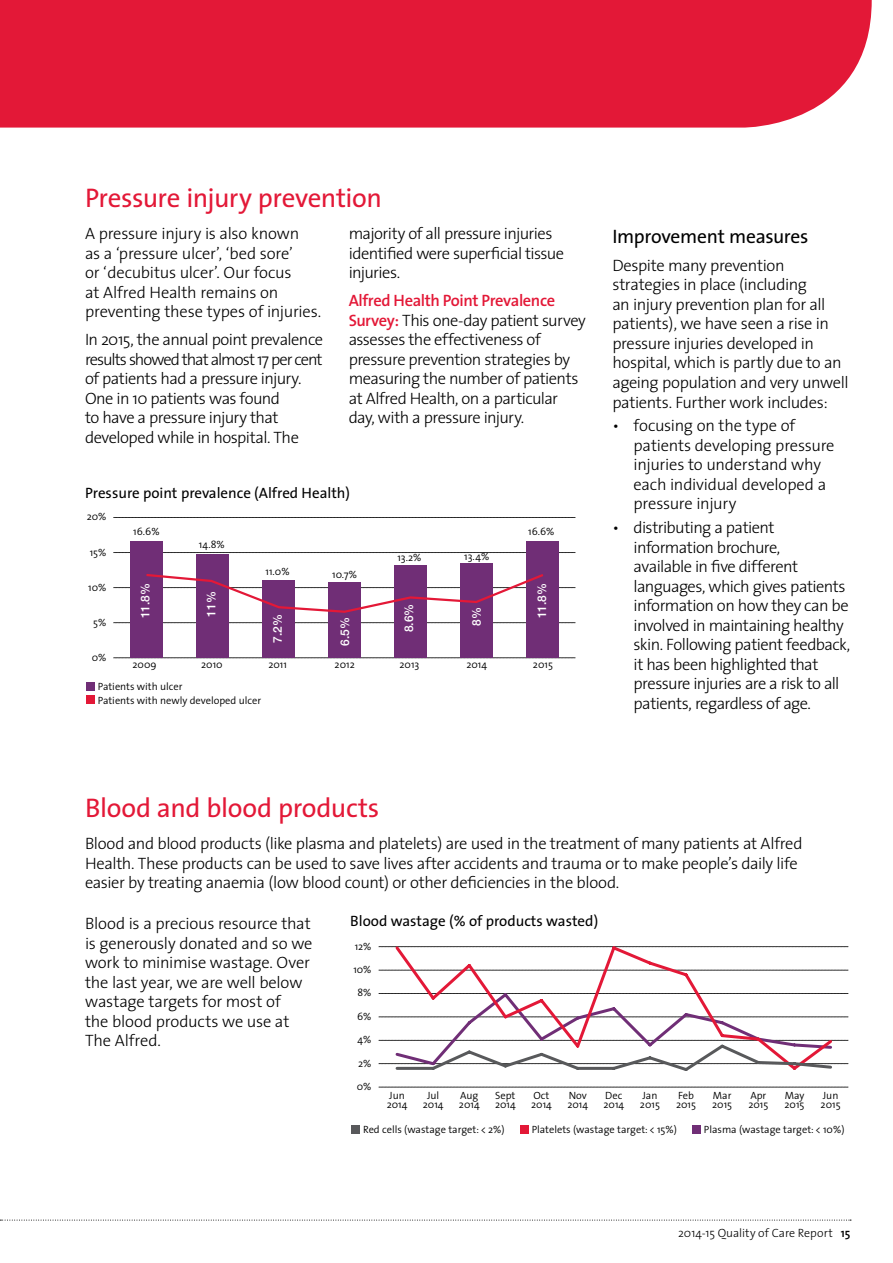
<style>
.page{position:relative;width:893px;height:1263px;background:#fff}
.page>*{position:absolute;margin:0;border:0;box-sizing:border-box;transform-origin:0 0}
.t1{font:27px "The Sans";letter-spacing:-.015em;color:#e31837}
.t2{font:19.5px "The Sans";letter-spacing:-.015em;color:#000}
.t3{font:300 16.5px/19.5px "The Sans";letter-spacing:-.025em;color:#000}
.t4{font:15px "The Sans";color:#000}
.t5{font:300 12px "The Sans";letter-spacing:.005em;color:#000}
.t6{font:500 12px "Helvetica Neue";color:#fff}
.t7{font:300 10.5px/9px "The Sans";color:#000}
.s1{font-weight:600;color:#e31837}
.s2{font-weight:600}
</style>
<div class="page">
<div style="left:0;top:0;width:872px;height:128px;background:#e31837"></div>
<svg style="left:0;top:1220px;width:851px;height:1px"></svg>
<svg style="left:379px;top:1087px;width:470px;height:1px"></svg>
<svg style="left:379px;top:970px;width:470px;height:1px"></svg>
<svg style="left:379px;top:946px;width:470px;height:1px"></svg>
<svg style="left:393px;top:946px;width:442px;height:44px"></svg>
<svg style="left:379px;top:990px;width:470px;height:81px"></svg>
<div style="left:352px;top:1125px;width:8px;height:8px;background:#58595b"></div>
<div style="left:520px;top:1125px;width:8px;height:8px;background:#e31837"></div>
<div style="left:692px;top:1125px;width:8px;height:8px;background:#702e76"></div>
<svg style="left:114px;top:658px;width:461px;height:1px"></svg>
<svg style="left:114px;top:622px;width:461px;height:1px"></svg>
<svg style="left:114px;top:552px;width:461px;height:1px"></svg>
<svg style="left:114px;top:517px;width:461px;height:1px"></svg>
<div style="left:131px;top:541px;width:32px;height:117px;background:#702e76"></div>
<div style="left:196px;top:554px;width:33px;height:104px;background:#702e76"></div>
<div style="left:262px;top:581px;width:33px;height:77px;background:#702e76"></div>
<div style="left:328px;top:583px;width:33px;height:75px;background:#702e76"></div>
<div style="left:394px;top:565px;width:33px;height:93px;background:#702e76"></div>
<div style="left:460px;top:564px;width:33px;height:94px;background:#702e76"></div>
<div style="left:526px;top:541px;width:33px;height:117px;background:#702e76"></div>
<div style="left:87px;top:682px;width:8px;height:8px;background:#702e76"></div>
<div style="left:87px;top:695px;width:8px;height:8px;background:#e31837"></div>
<svg style="left:114px;top:572px;width:461px;height:42px"></svg>
<h1 class="t1" style="left:85px;top:175px;width:298px">Pressure injury prevention</h1>
<p class="t3" style="left:85px;top:223px;width:238px">A pressure injury is also known<br>as a ‘pressure ulcer’, ‘bed sore’<br>or ‘decubitus ulcer’. Our focus<br>at Alfred Health remains on preventing these types of injuries.</p>
<p class="t3" style="left:85px;top:329px;width:240px">In 2015, the annual point prevalence results showed that almost 17 per cent of patients had a pressure injury.<br>One in 10 patients was found<br>to have a pressure injury that developed while in hospital. The</p>
<p class="t3" style="left:349px;top:223px;width:217px">majority of all pressure injuries identified were superficial tissue injuries.</p>
<p class="t3" style="left:349px;top:290px;width:239px"><span class="s1">Alfred Health Point Prevalence<br>Survey:</span> This one-day patient survey assesses the effectiveness of pressure prevention strategies by measuring the number of patients at Alfred Health, on a particular day, with a pressure injury.</p>
<p class="t4" style="left:85px;top:481px;width:267px">Pressure point prevalence (Alfred Health)</p>
<p class="t7" style="left:87px;top:512px;width:21px">20%</p>
<p class="t7" style="left:133px;top:527px;width:28px">16.6%</p>
<p class="t7" style="left:528px;top:527px;width:28px">16.6%</p>
<p class="t7" style="left:90px;top:547px;width:18px">15%</p>
<p class="t7" style="left:199px;top:540px;width:27px">14.8%</p>
<p class="t7" style="left:397px;top:553px;width:26px">13.2%</p>
<p class="t7" style="left:464px;top:551px;width:27px">13.4%</p>
<p class="t7" style="left:266px;top:567px;width:26px">11.0%</p>
<p class="t7" style="left:332px;top:570px;width:27px">10.7%</p>
<p class="t7" style="left:88px;top:582px;width:20px">10%</p>
<p class="t7" style="left:93px;top:617px;width:15px">5%</p>
<p class="t6" style="left:138px;top:618px;width:37px;rotate:-90deg">11.8%</p>
<p class="t6" style="left:204px;top:617px;width:27px;rotate:-90deg">11%</p>
<p class="t6" style="left:270px;top:642px;width:30px;rotate:-90deg">7.2%</p>
<p class="t6" style="left:338px;top:645px;width:30px;rotate:-90deg">6.5%</p>
<p class="t6" style="left:402px;top:632px;width:30px;rotate:-90deg">8.6%</p>
<p class="t6" style="left:469px;top:626px;width:20px;rotate:-90deg">8%</p>
<p class="t6" style="left:535px;top:618px;width:37px;rotate:-90deg">11.8%</p>
<p class="t7" style="left:92px;top:652px;width:16px">0%</p>
<p class="t7" style="left:133px;top:659px;width:26px">2009</p>
<p class="t7" style="left:201px;top:659px;width:23px">2010</p>
<p class="t7" style="left:268px;top:659px;width:20px">2011</p>
<p class="t7" style="left:335px;top:659px;width:22px">2012</p>
<p class="t7" style="left:399px;top:659px;width:21px">2013</p>
<p class="t7" style="left:466px;top:659px;width:22px">2014</p>
<p class="t7" style="left:533px;top:659px;width:21px">2015</p>
<p class="t7" style="left:98px;top:682px;width:86px">Patients with ulcer</p>
<p class="t7" style="left:98px;top:695px;width:165px">Patients with newly developed ulcer</p>
<p class="t2" style="left:612px;top:220px;width:198px">Improvement measures</p>
<p class="t3" style="left:612px;top:255px;width:238px">Despite many prevention strategies in place (including<br>an injury prevention plan for all patients), we have seen a rise in pressure injuries developed in hospital, which is partly due to an ageing population and very unwell patients. Further work includes:</p>
<p class="t3" style="left:634px;top:415px;width:203px;text-indent:-21px">• focusing on the type of patients developing pressure injuries to understand why each individual developed a pressure injury</p>
<p class="t3" style="left:634px;top:517px;width:218px;text-indent:-21px">• distributing a patient information brochure,<br>available in five different languages, which gives patients information on how they can be involved in maintaining healthy skin. Following patient feedback, it has been highlighted that pressure injuries are a risk to all patients, regardless of age.</p>
<h1 class="t1" style="left:85px;top:785px;width:296px">Blood and blood products</h1>
<p class="t3" style="left:85px;top:833px;width:719px">Blood and blood products (like plasma and platelets) are used in the treatment of many patients at Alfred<br>Health. These products can be used to save lives after accidents and trauma or to make people’s daily life easier by treating anaemia (low blood count) or other deficiencies in the blood.</p>
<p class="t3" style="left:85px;top:913px;width:229px">Blood is a precious resource that is generously donated and so we work to minimise wastage. Over the last year, we are well below wastage targets for most of<br>the blood products we use at<br>The Alfred.</p>
<p class="t7" style="left:357px;top:1082px;width:16px">0%</p>
<p class="t4" style="left:350px;top:909px;width:249px">Blood wastage (% of products wasted)</p>
<p class="t7" style="left:355px;top:941px;width:18px">12%</p>
<p class="t7" style="left:353px;top:965px;width:20px">10%</p>
<p class="t7" style="left:358px;top:988px;width:16px">8%</p>
<p class="t7" style="left:357px;top:1011px;width:16px">6%</p>
<p class="t7" style="left:358px;top:1035px;width:15px">4%</p>
<p class="t7" style="left:358px;top:1058px;width:15px">2%</p>
<p class="t7" style="left:387px;top:1090px;width:22px">Jun<br>2014</p>
<p class="t7" style="left:423px;top:1090px;width:22px;text-align:center">Jul<br>2014</p>
<p class="t7" style="left:459px;top:1090px;width:22px">Aug<br>2014</p>
<p class="t7" style="left:495px;top:1090px;width:22px">Sept<br>2014</p>
<p class="t7" style="left:531px;top:1090px;width:22px">Oct<br>2014</p>
<p class="t7" style="left:567px;top:1090px;width:22px">Nov<br>2014</p>
<p class="t7" style="left:603px;top:1090px;width:22px">Dec<br>2014</p>
<p class="t7" style="left:640px;top:1090px;width:21px">Jan<br>2015</p>
<p class="t7" style="left:676px;top:1090px;width:21px">Feb<br>2015</p>
<p class="t7" style="left:712px;top:1090px;width:21px">Mar<br>2015</p>
<p class="t7" style="left:748px;top:1090px;width:21px">Apr<br>2015</p>
<p class="t7" style="left:784px;top:1090px;width:21px">May<br>2015</p>
<p class="t7" style="left:821px;top:1090px;width:21px">Jun<br>2015</p>
<p class="t7" style="left:363px;top:1125px;width:143px">Red cells (wastage target: &lt; 2%)</p>
<p class="t7" style="left:532px;top:1125px;width:147px">Platelets (wastage target: &lt; 15%)</p>
<p class="t7" style="left:704px;top:1125px;width:142px">Plasma (wastage target: &lt; 10%)</p>
<p class="t5" style="left:678px;top:1223px;width:174px">2014-15 Quality of Care Report <span class="s2">15</span></p>
</div>
